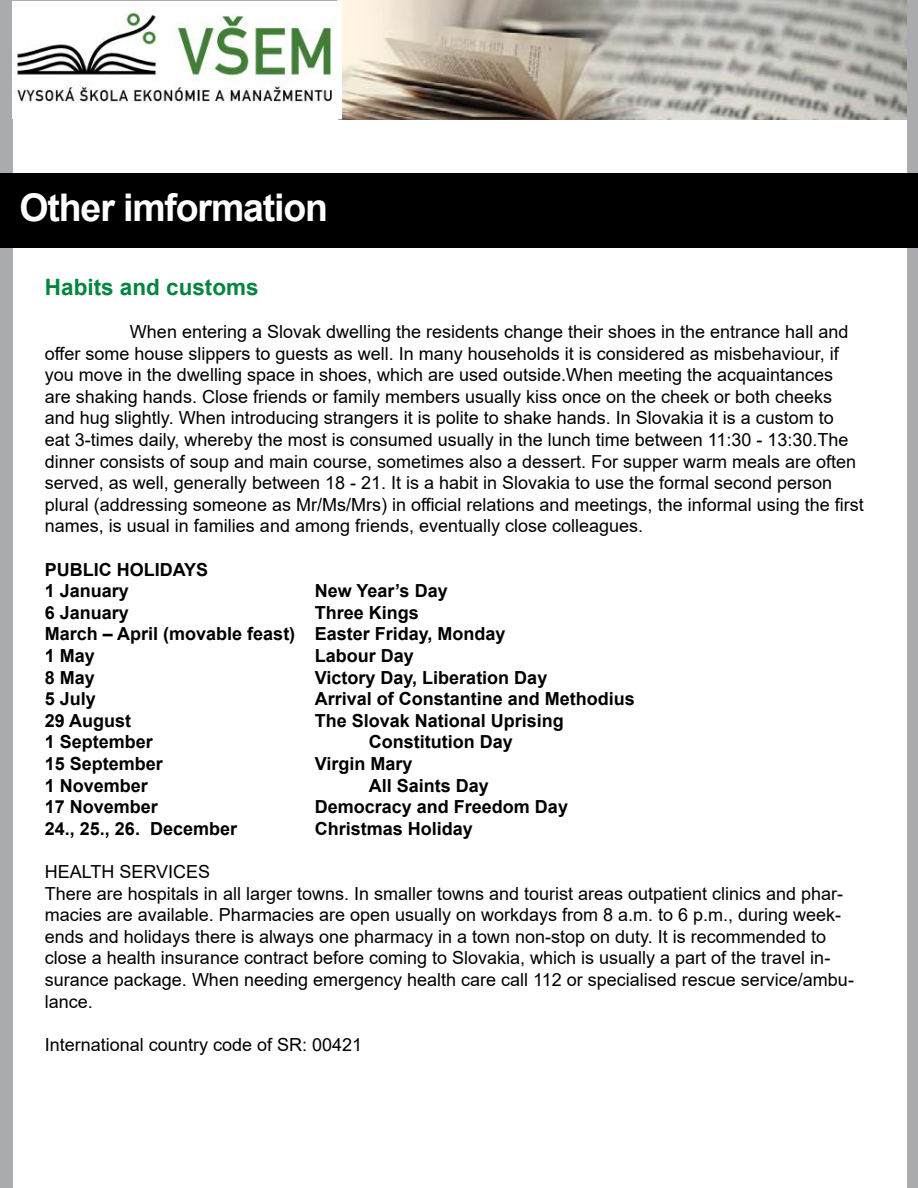
<style>
.page{position:relative;width:918px;height:1188px;background:#a9abae}
.page>*{position:absolute;margin:0;border:0;box-sizing:border-box;transform-origin:0 0}
.t1{font:700 38.1px "Arial";letter-spacing:-.03em;color:#fff}
.t2{font:700 22.5px "Arial";color:#00853f}
.t3{font:18px/21.6px "Arial";color:#000}
.t4{font:700 18px/21.6px "Arial";color:#000}
</style>
<div class="page">
<div style="left:13px;top:78px;width:894px;height:1110px;background:#fff"></div>
<div style="left:0;top:173px;width:918px;height:74px;background:#000"></div>
<img style="left:338px;top:0;width:569px;height:119px">
<img style="left:13px;top:2px;width:328px;height:116px">
<h1 class="t1" style="left:20px;top:180px;width:310px">Other imformation</h1>
<p class="t2" style="left:45px;top:271px;width:215px">Habits and customs</p>
<p class="t3" style="left:45px;top:321px;width:820px;text-indent:85px">When entering a Slovak dwelling the residents change their shoes in the entrance hall and offer some house slippers to guests as well. In many households it is considered as misbehaviour, if you move in the dwelling space in shoes, which are used outside.When meeting the acquaintances are shaking hands. Close friends or family members usually kiss once on the cheek or both cheeks and hug slightly. When introducing strangers it is polite to shake hands. In Slovakia it is a custom to<br>eat 3-times daily, whereby the most is consumed usually in the lunch time between 11:30 - 13:30.The dinner consists of soup and main course, sometimes also a dessert. For supper warm meals are often served, as well, generally between 18 - 21. It is a habit in Slovakia to use the formal second person plural (addressing someone as Mr/Ms/Mrs) in official relations and meetings, the informal using the first names, is usual in families and among friends, eventually close colleagues.</p>
<p class="t4" style="left:45px;top:559px;width:165px">PUBLIC HOLIDAYS<br>1 January</p>
<p class="t4" style="left:315px;top:580px;width:134px">New Year’s Day</p>
<p class="t4" style="left:45px;top:602px;width:86px">6 January</p>
<p class="t4" style="left:45px;top:602px;width:462px;text-indent:270px">Three Kings<br>March – April (movable feast) Easter Friday, Monday<br>1 May</p>
<p class="t4" style="left:315px;top:645px;width:101px">Labour Day</p>
<p class="t4" style="left:45px;top:667px;width:52px">8 May</p>
<p class="t4" style="left:315px;top:667px;width:234px">Victory Day, Liberation Day</p>
<p class="t4" style="left:45px;top:688px;width:53px">5 July</p>
<p class="t4" style="left:315px;top:688px;width:322px">Arrival of Constantine and Methodius</p>
<p class="t4" style="left:45px;top:710px;width:88px">29 August</p>
<p class="t4" style="left:315px;top:710px;width:251px">The Slovak National Uprising</p>
<p class="t4" style="left:45px;top:732px;width:110px">1 September</p>
<p class="t4" style="left:369px;top:732px;width:145px">Constitution Day</p>
<p class="t4" style="left:45px;top:753px;width:120px">15 September</p>
<p class="t4" style="left:315px;top:753px;width:99px">Virgin Mary</p>
<p class="t4" style="left:45px;top:775px;width:105px">1 November</p>
<p class="t4" style="left:369px;top:775px;width:122px">All Saints Day</p>
<p class="t4" style="left:45px;top:796px;width:115px">17 November</p>
<p class="t4" style="left:315px;top:796px;width:255px">Democracy and Freedom Day</p>
<p class="t4" style="left:45px;top:818px;width:194px">24., 25., 26. December</p>
<p class="t4" style="left:315px;top:818px;width:160px">Christmas Holiday</p>
<p class="t3" style="left:45px;top:861px;width:811px">HEALTH SERVICES<br>There are hospitals in all larger towns. In smaller towns and tourist areas outpatient clinics and phar&shy;macies are available. Pharmacies are open usually on workdays from 8 a.m. to 6 p.m., during week&shy;ends and holidays there is always one pharmacy in a town non-stop on duty. It is recommended to close a health insurance contract before coming to Slovakia, which is usually a part of the travel in&shy;surance package. When needing emergency health care call 112 or specialised rescue service/ambu&shy;lance.</p>
<p class="t3" style="left:45px;top:1034px;width:319px">International country code of SR: 00421</p>
</div>
